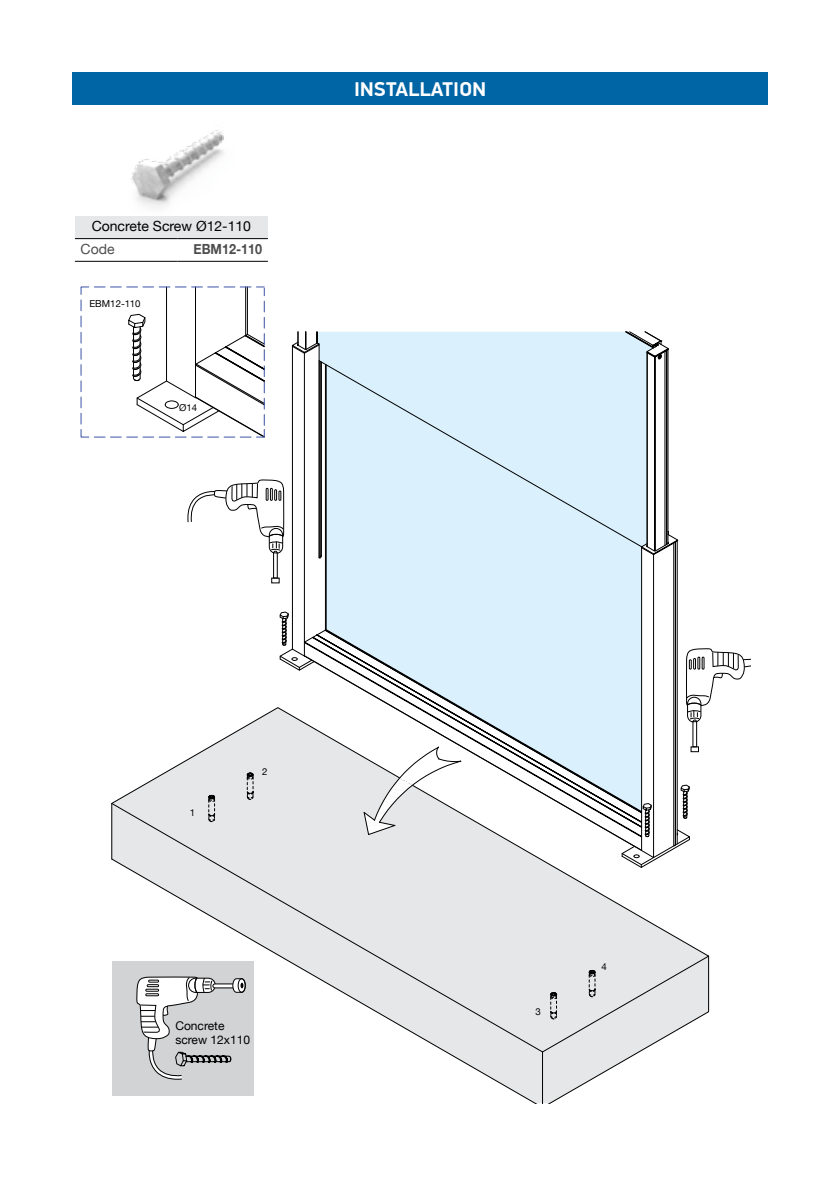
<style>
.page{position:relative;width:840px;height:1191px;background:#fff}
.page>*{position:absolute;margin:0;border:0;box-sizing:border-box;transform-origin:0 0}
.t1{font:700 20px "PF Din Display Pro";letter-spacing:.01em;color:#fff}
.t2{font:14px "Helvetica Neue";color:#000}
.t3{font:700 14px "Helvetica Neue";color:#4d4d4f;scale:.9 1}
.t4{font:14px "Helvetica Neue";color:#4d4d4f}
.t5{font:12px/14.4px "Helvetica Neue";color:#000}
.t6{font:9.6px "Helvetica Neue";color:#000}
</style>
<div class="page">
<div style="left:72px;top:72px;width:695px;height:32px;background:#0065a5"></div>
<svg style="left:111px;top:707px;width:597px;height:396px"></svg>
<svg style="left:111px;top:803px;width:432px;height:300px"></svg>
<svg style="left:208px;top:795px;width:7px;height:27px"></svg>
<svg style="left:246px;top:772px;width:8px;height:27px"></svg>
<svg style="left:550px;top:992px;width:7px;height:27px"></svg>
<svg style="left:588px;top:970px;width:7px;height:27px"></svg>
<div style="left:326px;top:332px;width:295px;height:297px;background:#daf1fd"></div>
<div style="left:326px;top:344px;width:295px;height:203px;background:#daf1fd"></div>
<svg style="left:304px;top:707px;width:317px;height:144px"></svg>
<svg style="left:312px;top:707px;width:309px;height:120px"></svg>
<svg style="left:316px;top:707px;width:305px;height:116px"></svg>
<svg style="left:324px;top:629px;width:297px;height:184px"></svg>
<svg style="left:81px;top:381px;width:40px;height:57px"></svg>
<svg style="left:81px;top:287px;width:40px;height:88px"></svg>
<svg style="left:127px;top:287px;width:199px;height:384px"></svg>
<div style="left:273px;top:552px;width:4px;height:26px;border:1px solid #000"></div>
<div style="left:271px;top:578px;width:8px;height:5px;border:1px solid #000"></div>
<svg style="left:621px;top:331px;width:128px;height:537px"></svg>
<div style="left:690px;top:746px;width:8px;height:6px;border:1px solid #000"></div>
<svg style="left:363px;top:746px;width:98px;height:89px"></svg>
<div style="left:75px;top:216px;width:193px;height:23px;background:#e6e7e8"></div>
<hr style="left:177px;top:261px;width:91px;height:1px;background:#000">
<hr style="left:75px;top:238px;width:102px;height:1px;background:#000">
<hr style="left:177px;top:238px;width:91px;height:1px;background:#000">
<hr style="left:75px;top:261px;width:102px;height:1px;background:#000">
<img style="left:131px;top:130px;width:93px;height:78px">
<div style="left:112px;top:961px;width:142px;height:134px;background:#d1d3d4"></div>
<svg style="left:136px;top:976px;width:110px;height:103px"></svg>
<p class="t2" style="left:92px;top:216px;width:161px">Concrete Screw Ø12-110</p>
<p class="t4" style="left:81px;top:239px;width:35px">Code</p>
<p class="t3" style="left:193px;top:238px;width:78px">EBM12-110</p>
<p class="t6" style="left:89px;top:297px;width:53px">EBM12-110</p>
<p class="t6" style="left:179px;top:400px;width:19px">Ø14</p>
<h1 class="t1" style="left:354px;top:77px;width:133px">INSTALLATION</h1>
<p class="t6" style="left:189px;top:806px;width:7px">1</p>
<p class="t6" style="left:262px;top:765px;width:7px">2</p>
<p class="t5" style="left:175px;top:1018px;width:76px">Concrete screw 12x110</p>
<p class="t6" style="left:535px;top:1004px;width:7px">3</p>
<p class="t6" style="left:601px;top:959px;width:7px">4</p>
</div>
